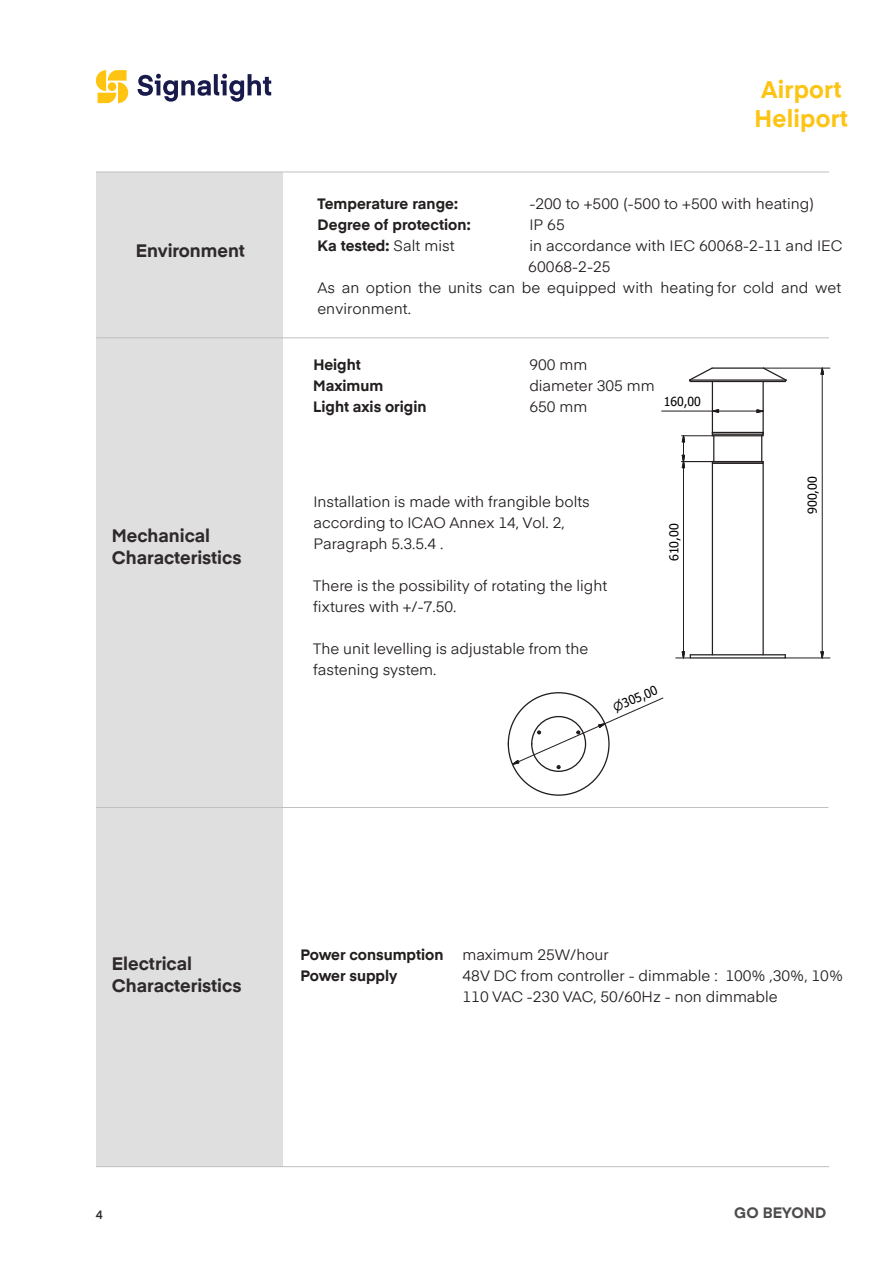
<style>
.page{position:relative;width:893px;height:1263px;background:#fff}
.page>*{position:absolute;margin:0;border:0;box-sizing:border-box;transform-origin:0 0}
.t1{font:700 24px/28.8px "Eina 02";letter-spacing:.01em;color:#fcc414}
.t2{font:700 18px/21.6px "Eina 01";color:#2e292a}
.t3{font:15px/21px "Eina 01";color:#241f1f}
.t4{font:700 15px "Eina 01";color:#241f1f}
.t5{font:700 15px "Eina 02";color:#4e4b4c}
.t6{font:12.45px "Tahoma";color:#000}
.t7{font:12.3px "Tahoma";letter-spacing:-.005em;color:#000}
.t8{font:600 12px "Eina 01";color:#2e292a}
.s1{font-weight:400}
</style>
<div class="page">
<div style="left:96px;top:172px;width:186px;height:995px;background:#e0dfdf"></div>
<hr style="left:96px;top:1166px;width:733px;height:1px;background:#c0bfc1">
<hr style="left:96px;top:172px;width:733px;height:1px;background:#c0bfc1">
<svg style="left:96px;top:70px;width:32px;height:33px"></svg>
<div style="left:108px;top:82px;width:8px;height:9px;background:#fec411;border-radius:50%"></div>
<svg style="left:138px;top:74px;width:133px;height:28px"></svg>
<hr style="left:96px;top:807px;width:732px;height:1px;background:#c0bfc1">
<hr style="left:96px;top:337px;width:733px;height:1px;background:#c0bfc1">
<div style="left:690px;top:654px;width:96px;height:4px;border:1px solid #241f1f"></div>
<div style="left:712px;top:462px;width:52px;height:193px;border:1px solid #241f1f"></div>
<div style="left:712px;top:461px;width:52px;height:3px;border:1px solid #241f1f"></div>
<svg style="left:713px;top:436px;width:1px;height:26px"></svg>
<svg style="left:761px;top:436px;width:1px;height:26px"></svg>
<div style="left:712px;top:432px;width:52px;height:4px;border:1px solid #241f1f"></div>
<div style="left:712px;top:381px;width:52px;height:54px;border:1px solid #241f1f"></div>
<hr style="left:712px;top:367px;width:51px;height:2px;background:#241f1f">
<hr style="left:689px;top:379px;width:97px;height:2px;background:#241f1f">
<hr style="left:690px;top:381px;width:95px;height:1px;background:#241f1f">
<svg style="left:689px;top:367px;width:25px;height:16px"></svg>
<svg style="left:762px;top:367px;width:26px;height:16px"></svg>
<svg style="left:820px;top:367px;width:4px;height:8px"></svg>
<svg style="left:820px;top:646px;width:4px;height:12px"></svg>
<hr style="left:822px;top:374px;width:1px;height:278px;background:#241f1f">
<hr style="left:785px;top:658px;width:45px;height:1px;background:#241f1f">
<hr style="left:763px;top:368px;width:67px;height:1px;background:#241f1f">
<hr style="left:682px;top:435px;width:30px;height:1px;background:#241f1f">
<svg style="left:681px;top:435px;width:4px;height:33px"></svg>
<hr style="left:683px;top:468px;width:1px;height:184px;background:#241f1f">
<svg style="left:676px;top:651px;width:14px;height:8px"></svg>
<hr style="left:682px;top:461px;width:30px;height:1px;background:#241f1f">
<svg style="left:709px;top:409px;width:10px;height:4px"></svg>
<svg style="left:756px;top:409px;width:8px;height:4px"></svg>
<hr style="left:719px;top:411px;width:38px;height:1px;background:#241f1f">
<hr style="left:662px;top:411px;width:50px;height:1px;background:#241f1f">
<svg style="left:509px;top:697px;width:155px;height:72px"></svg>
<p class="t2" style="left:136px;top:239px;width:111px">Environment</p>
<p class="t2" style="left:112px;top:524px;width:131px">Mechanical<br>Characteristics</p>
<h1 class="t1" style="left:754px;top:74px;width:95px">Airport<br>Heliport</h1>
<p class="t4" style="left:318px;top:193px;width:142px">Temperature range:</p>
<p class="t3" style="left:529px;top:192px;width:286px">-200 to +500 (-500 to +500 with heating)</p>
<p class="t4" style="left:318px;top:214px;width:155px">Degree of protection:</p>
<p class="t3" style="left:529px;top:213px;width:37px">IP 65</p>
<p class="t4" style="left:318px;top:235px;width:139px">Ka tested: <span class="s1">Salt mist</span></p>
<p class="t3" style="left:529px;top:234px;width:315px">in accordance with IEC 60068-2-11 and IEC</p>
<p class="t3" style="left:528px;top:255px;width:84px">60068-2-25</p>
<p class="t3" style="left:317px;top:276px;width:525px">As an option the units can be equipped with heating for cold and wet</p>
<p class="t3" style="left:317px;top:297px;width:95px">environment.</p>
<p class="t4" style="left:313px;top:353px;width:49px">Height</p>
<p class="t3" style="left:529px;top:353px;width:59px">900 mm</p>
<p class="t4" style="left:313px;top:374px;width:71px">Maximum</p>
<p class="t3" style="left:529px;top:374px;width:127px">diameter 305 mm</p>
<p class="t4" style="left:313px;top:395px;width:115px">Light axis origin</p>
<p class="t3" style="left:529px;top:395px;width:59px">650 mm</p>
<p class="t6" style="left:664px;top:393px;width:39px">160,00</p>
<p class="t3" style="left:313px;top:490px;width:278px">Installation is made with frangible bolts according to ICAO Annex 14, Vol. 2,<br>Paragraph 5.3.5.4 .</p>
<p class="t3" style="left:313px;top:574px;width:295px">There is the possibility of rotating the light fixtures with +/-7.50.</p>
<p class="t3" style="left:313px;top:637px;width:276px">The unit levelling is adjustable from the fastening system.</p>
<p class="t7" style="left:666px;top:561px;width:39px;rotate:-90deg">610,00</p>
<p class="t6" style="left:619px;top:696px;width:39px;rotate:-24deg">305,00</p>
<p class="t7" style="left:804px;top:514px;width:39px;rotate:-90deg">900,00</p>
<p class="t2" style="left:112px;top:952px;width:131px">Electrical<br>Characteristics</p>
<p class="t4" style="left:301px;top:944px;width:144px">Power consumption</p>
<p class="t3" style="left:463px;top:943px;width:148px">maximum 25W/hour</p>
<p class="t4" style="left:301px;top:965px;width:98px">Power supply</p>
<p class="t3" style="left:463px;top:964px;width:382px">48V DC from controller - dimmable : 100% ,30%, 10%<br>110 VAC -230 VAC, 50/60Hz - non dimmable</p>
<p class="t8" style="left:96px;top:1205px;width:8px">4</p>
<p class="t5" style="left:734px;top:1202px;width:93px">GO BEYOND</p>
</div>
